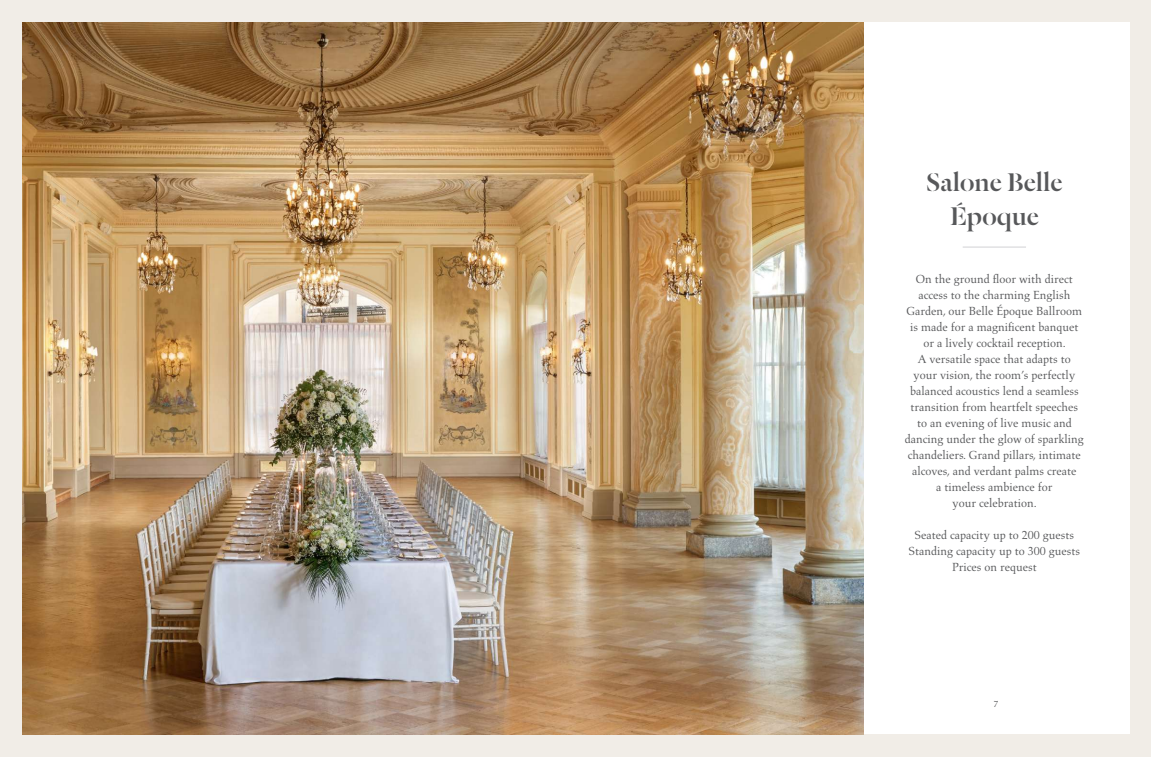
<style>
.page{position:relative;width:1151px;height:757px;background:#f1ede7}
.page>*{position:absolute;margin:0;border:0;box-sizing:border-box;transform-origin:0 0}
.t1{font:28px/33.6px "Dala Floda Roman No.2";color:#57585a;text-align:center}
.t2{font:12px/16px "Aldus LT Std";color:#57585a;text-align:center}
.t3{font:9px "Aldus LT Std";color:#57585a}
</style>
<div class="page">
<div style="left:863px;top:23px;width:267px;height:711px;background:#fff"></div>
<img style="left:23px;top:23px;width:840px;height:711px">
<hr style="left:963px;top:247px;width:63px;height:1px;background:#d1d2d4">
<h1 class="t1" style="left:926px;top:164px;width:138px">Salone Belle<br>Époque</h1>
<p class="t2" style="left:905px;top:271px;width:181px">On the ground floor with direct access to the charming English<br>Garden, our Belle Époque Ballroom is made for a magnificent banquet or a lively cocktail reception.<br>A versatile space that adapts to your vision, the room’s perfectly balanced acoustics lend a seamless transition from heartfelt speeches to an evening of live music and dancing under the glow of sparkling chandeliers. Grand pillars, intimate alcoves, and verdant palms create<br>a timeless ambience for<br>your celebration.</p>
<p class="t2" style="left:908px;top:527px;width:173px">Seated capacity up to 200 guests<br>Standing capacity up to 300 guests<br>Prices on request</p>
<p class="t3" style="left:994px;top:699px;width:6px">7</p>
</div>
